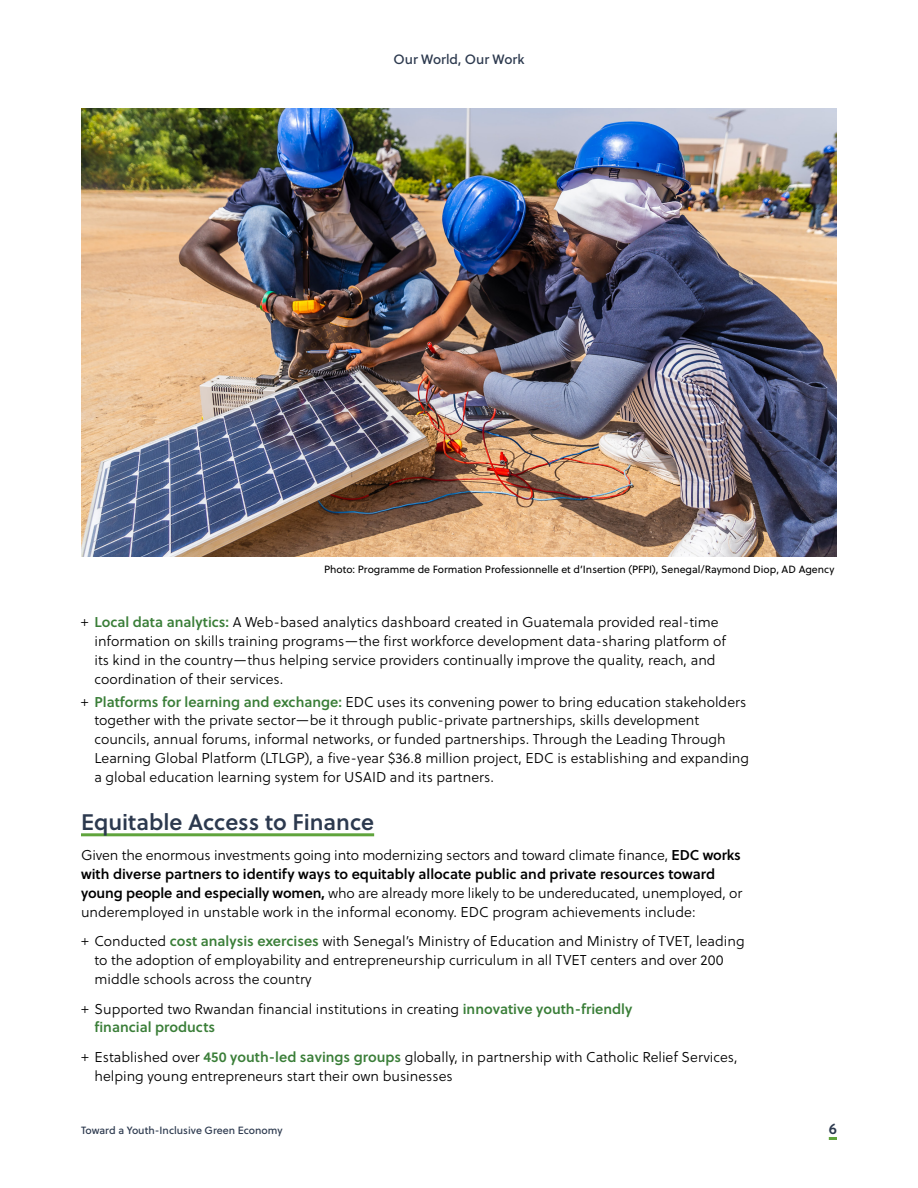
<style>
.page{position:relative;width:918px;height:1188px;background:#fff}
.page>*{position:absolute;margin:0;border:0;box-sizing:border-box;transform-origin:0 0}
.t1{font:22.5px "Soleil Sb";color:#2c394e}
.t2{font:15px "Soleil Sb";color:#2c394e}
.t3{font:14.25px/18.8px "Soleil Lt";color:#000}
.t4{font:14.25px "Soleil Sb";color:#000}
.t5{font:14.25px "Soleil Sb";color:#3a7e38}
.t6{font:13.5px "Soleil Bk";color:#2c394e}
.t7{font:10.5px "Soleil";color:#000}
.t8{font:10.5px "Soleil Bk";color:#2c394e}
.s1{font-family:"Soleil Sb";color:#3a7e38}
.s2{font-family:"Soleil Sb"}
</style>
<div class="page">
<svg style="left:829px;top:1137px;width:8px;height:3px"></svg>
<hr style="left:81px;top:833px;width:293px;height:3px;background:#60a43c">
<img style="left:81px;top:108px;width:756px;height:449px">
<p class="t6" style="left:393px;top:49px;width:133px">Our World, Our Work</p>
<p class="t7" style="left:324px;top:561px;width:512px">Photo: Programme de Formation Professionnelle et d’Insertion (PFPI), Senegal/Raymond Diop, AD Agency</p>
<p class="t3" style="left:94px;top:613px;width:633px;text-indent:-13px">+ <span class="s1">Local data analytics:</span> A Web-based analytics dashboard created in Guatemala provided real-time information on skills training programs—the first workforce development data-sharing platform of its kind in the country—thus helping service providers continually improve the quality, reach, and coordination of their services.</p>
<p class="t3" style="left:94px;top:692px;width:656px;text-indent:-13px">+ <span class="s1">Platforms for learning and exchange:</span> EDC uses its convening power to bring education stakeholders together with the private sector—be it through public-private partnerships, skills development councils, annual forums, informal networks, or funded partnerships. Through the Leading Through Learning Global Platform (LTLGP), a five-year $36.8 million project, EDC is establishing and expanding a global education learning system for USAID and its partners.</p>
<h1 class="t1" style="left:81px;top:805px;width:295px">Equitable Access to Finance</h1>
<p class="t3" style="left:81px;top:846px;width:661px">Given the enormous investments going into modernizing sectors and toward climate finance, <span class="s2">EDC works</span></p>
<p class="t4" style="left:81px;top:863px;width:636px">with diverse partners to identify ways to equitably allocate public and private resources toward</p>
<p class="t3" style="left:81px;top:883px;width:663px"><span class="s2">young people and especially women,</span> who are already more likely to be undereducated, unemployed, or underemployed in unstable work in the informal economy. EDC program achievements include:</p>
<p class="t3" style="left:94px;top:932px;width:652px;text-indent:-13px">+ Conducted <span class="s1">cost analysis exercises</span> with Senegal’s Ministry of Education and Ministry of TVET, leading to the adoption of employability and entrepreneurship curriculum in all TVET centers and over 200 middle schools across the country</p>
<p class="t3" style="left:81px;top:999px;width:553px">+ Supported two Rwandan financial institutions in creating <span class="s1">innovative youth-friendly</span></p>
<p class="t5" style="left:94px;top:1017px;width:122px">financial products</p>
<p class="t3" style="left:94px;top:1048px;width:645px;text-indent:-13px">+ Established over <span class="s1">450 youth-led savings groups</span> globally, in partnership with Catholic Relief Services, helping young entrepreneurs start their own businesses</p>
<p class="t8" style="left:81px;top:1122px;width:203px">Toward a Youth-Inclusive Green Economy</p>
<p class="t2" style="left:829px;top:1117px;width:10px">6</p>
</div>
